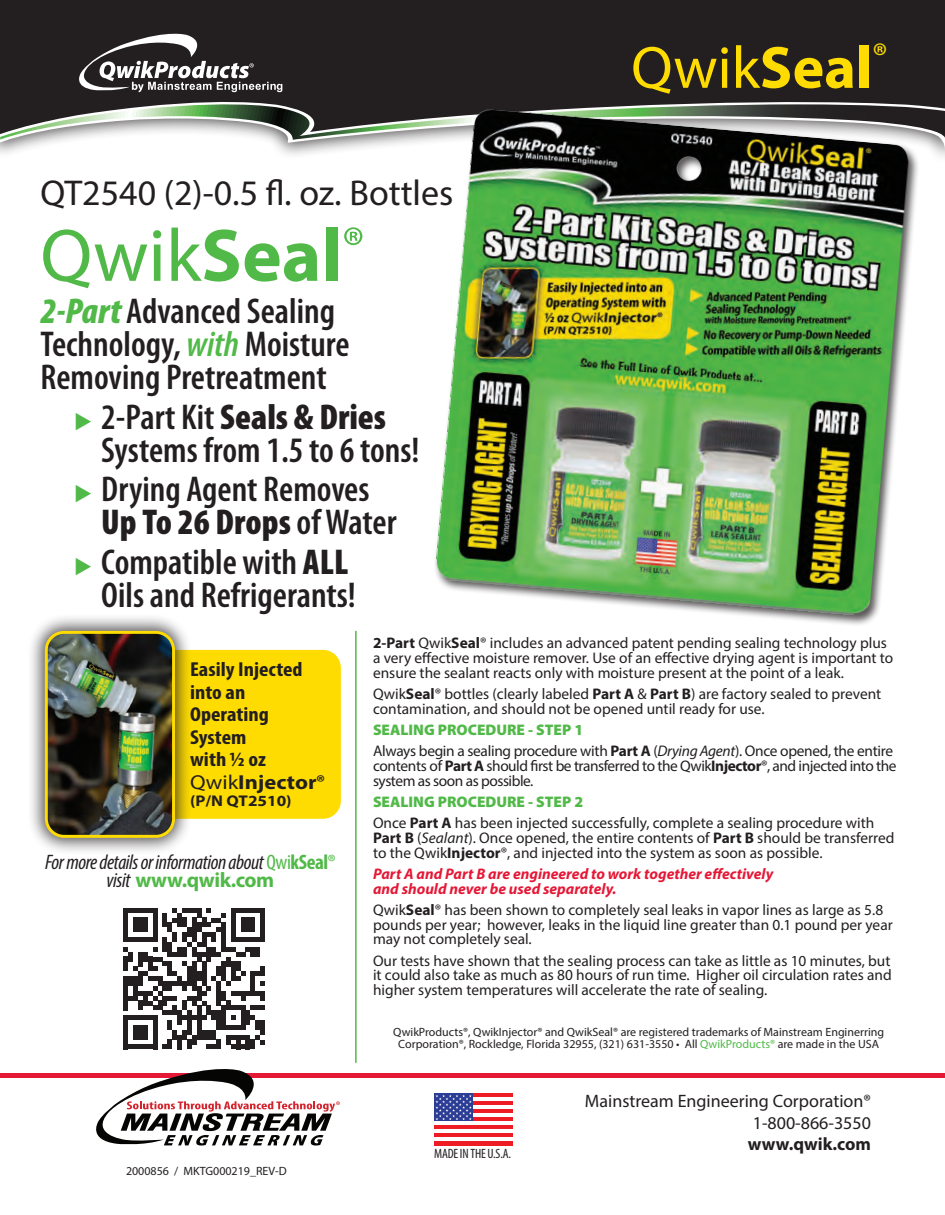
<style>
.page{position:relative;width:945px;height:1215px;background:#fff}
.page>*{position:absolute;margin:0;border:0;box-sizing:border-box;transform-origin:0 0}
.t1{font:75px "Myriad Pro";color:#51b948}
.t2{font:60px "Myriad Pro";color:#ffdc01}
.t3{font:600 condensed 36px/33px "Myriad Pro";color:#231f20}
.t4{font:36px "Myriad Pro";color:#231f20}
.t5{font:italic condensed 21px/18px "Myriad Pro";letter-spacing:-.02em;color:#231f20;text-align:center}
.t6{font:700 condensed 20.25px/22.5px "Myriad Pro";color:#231f20;scale:1.11 1}
.t7{font:18px/21.6px "Myriad Pro";color:#231f20;text-align:right}
.t8{font:700 18px "Myriad Pro";color:#231f20}
.t9{font:700 15.6px "Myriad Pro";color:#231f20;scale:1.11 1}
.t10{font:15.3px/14.5px "Myriad Pro";color:#231f20}
.t11{font:15.3px/14.5px "Myriad Pro";letter-spacing:-.03em;color:#231f20}
.t12{font:15.3px/21.3px "Myriad Pro";letter-spacing:-.02em;color:#231f20}
.t13{font:italic 700 15.3px/14.5px "Myriad Pro";color:#e51836}
.t14{font:condensed 13.5px "Myriad Pro";letter-spacing:-.01em;color:#231f20}
.t15{font:12px/12px "Myriad Pro";color:#231f20;text-align:center}
.s1{font-weight:700}
.s2{font-weight:900;font-style:italic;color:#51b948}
.s3{font-style:italic;color:#51b948}
.s4{font-weight:900}
.s5{font-weight:400;font-stretch:normal}
.s6{font-stretch:normal}
.s7{font-style:normal;color:#51b948}
.s8{font-weight:700;font-style:normal;color:#51b948}
.s9{font-weight:700;font-style:normal;font-stretch:normal;color:#51b948}
.s10{font-weight:900;color:#51b948}
.s11{font-style:italic}
.s12{color:#51b948}
</style>
<div class="page">
<div style="left:0;top:0;width:945px;height:29px;background:#231f20"></div>
<div style="left:0;top:84px;width:945px;height:80px;background:#231f20;opacity:.75"></div>
<svg style="left:0;top:29px;width:945px;height:119px;background:#454342"></svg>
<hr style="left:0;top:1074px;width:945px;height:4px;background:#e51836">
<svg style="left:88px;top:1069px;width:252px;height:77px"></svg>
<div style="left:434px;top:1094px;width:39px;height:28px;background:#2c3d95"></div>
<svg style="left:436px;top:1095px;width:36px;height:25px"></svg>
<svg style="left:473px;top:1094px;width:39px;height:3px"></svg>
<svg style="left:473px;top:1101px;width:39px;height:1px"></svg>
<svg style="left:473px;top:1102px;width:39px;height:3px"></svg>
<svg style="left:473px;top:1109px;width:39px;height:1px"></svg>
<svg style="left:473px;top:1110px;width:39px;height:3px"></svg>
<svg style="left:473px;top:1117px;width:39px;height:1px"></svg>
<svg style="left:473px;top:1118px;width:39px;height:3px"></svg>
<svg style="left:434px;top:1125px;width:78px;height:1px"></svg>
<svg style="left:434px;top:1126px;width:78px;height:3px"></svg>
<svg style="left:434px;top:1133px;width:78px;height:1px"></svg>
<svg style="left:434px;top:1134px;width:78px;height:3px"></svg>
<svg style="left:434px;top:1141px;width:78px;height:1px"></svg>
<hr style="left:434px;top:1142px;width:78px;height:4px;background:#ee1d23">
<svg style="left:123px;top:908px;width:142px;height:141px"></svg>
<div style="left:434px;top:107px;width:486px;height:520px;background:#231f20;opacity:.75"></div>
<img style="left:434px;top:108px;width:476px;height:509px">
<div style="left:73px;top:650px;width:268px;height:169px;background:#ffdc01;border-radius:18px"></div>
<div style="left:28px;top:614px;width:164px;height:241px;background:#231f20;opacity:.75"></div>
<img style="left:46px;top:632px;width:128px;height:204px">
<div style="left:45px;top:631px;width:130px;height:207px;border:3px solid #ffdc01;border-radius:18px"></div>
<hr style="left:355px;top:631px;width:2px;height:432px;background:#51b948">
<h3 class="t4" style="left:41px;top:171px;width:414px">QT2540 (2)-0.5 fl. oz. Bottles</h3>
<h1 class="t1" style="left:40px;top:209px;width:326px">Qwik<span class="s1">Seal</span><sup>®</sup></h1>
<h3 class="t3" style="left:40px;top:295px;width:311px"><span class="s2">2-Part</span> Advanced Sealing<br>Technology, <span class="s3">with</span> Moisture<br>Removing Pretreatment</h3>
<h3 class="t3" style="left:101px;top:401px;width:320px">2-Part Kit <span class="s4">Seals &amp; Dries<br></span>Systems from 1.5 to 6 tons!</h3>
<h3 class="t3" style="left:101px;top:474px;width:297px">Drying Agent Removes<br><span class="s4">Up To 26 Drops</span> of Water</h3>
<h3 class="t3" style="left:101px;top:546px;width:256px">Compatible with <span class="s4">ALL<br></span>Oils and Refrigerants!</h3>
<h2 class="t2" style="left:631px;top:31px;width:258px">Qwik<span class="s1">Seal</span><sup>®</sup></h2>
<h3 class="t6" style="left:190px;top:658px;width:123px">Easily Injected into an<br>Operating<br>System<br>with ½ oz<br><span class="s5">Qwik</span><span class="s6">Injector</span>®</h3>
<p class="t9" style="left:190px;top:791px;width:93px">(P/N QT2510)</p>
<h3 class="t5" style="left:45px;top:853px;width:292px">For more details or information about <span class="s7">Qwi</span><span class="s8">kSeal</span><span class="s7">® </span>visit <span class="s9">www.qwik.com</span></h3>
<p class="t15" style="left:126px;top:1164px;width:162px">2000856 / MKTG000219_REV-D</p>
<p class="t10" style="left:373px;top:636px;width:522px"><span class="s1">2-Part</span> Qwik<span class="s1">Seal</span>® includes an advanced patent pending sealing technology plus a very effective moisture remover. Use of an effective drying agent is important to ensure the sealant reacts only with moisture present at the point of a leak.</p>
<p class="t10" style="left:373px;top:686px;width:510px">Qwik<span class="s1">Seal</span>® bottles (clearly labeled <span class="s1">Part A</span> &amp; <span class="s1">Part B</span>) are factory sealed to prevent contamination, and should not be opened until ready for use.</p>
<p class="t12" style="left:373px;top:719px;width:522px"><span class="s10">SEALING PROCEDURE - STEP 1<br></span>Always begin a sealing procedure with <span class="s1">Part A</span> (<span class="s11">Drying Agent</span>). Once opened, the entire</p>
<p class="t11" style="left:373px;top:758px;width:525px">contents of <span class="s1">Part A</span> should first be transferred to the Qwik<span class="s1">Injector</span>®, and injected into the system as soon as possible.</p>
<p class="t10" style="left:373px;top:791px;width:503px;line-height:21.3px"><span class="s10">SEALING PROCEDURE - STEP 2<br></span>Once <span class="s1">Part A</span> has been injected successfully, complete a sealing procedure with</p>
<p class="t10" style="left:373px;top:830px;width:523px"><span class="s1">Part B</span> (<span class="s11">Sealant</span>). Once opened, the entire contents of <span class="s1">Part B</span> should be transferred to the Qwik<span class="s1">Injector</span>®, and injected into the system as soon as possible.</p>
<p class="t13" style="left:373px;top:866px;width:402px">Part A and Part B are engineered to work together effectively and should never be used separately.</p>
<p class="t10" style="left:373px;top:902px;width:521px">Qwik<span class="s1">Seal</span>® has been shown to completely seal leaks in vapor lines as large as 5.8 pounds per year; however, leaks in the liquid line greater than 0.1 pound per year may not completely seal.</p>
<p class="t10" style="left:373px;top:953px;width:520px;text-align:justify">Our tests have shown that the sealing process can take as little as 10 minutes, but it could also take as much as 80 hours of run time. Higher oil circulation rates and higher system temperatures will accelerate the rate of sealing.</p>
<p class="t15" style="left:393px;top:1026px;width:492px">QwikProducts®, QwikInjector® and QwikSeal® are registered trademarks of Mainstream Enginerring<br>Corporation®, Rockledge, Florida 32955, (321) 631-3550 • All <span class="s12">QwikProducts®</span> are made in the USA</p>
<p class="t7" style="left:585px;top:1090px;width:288px">Mainstream Engineering Corporation®<br>1-800-866-3550</p>
<p class="t14" style="left:434px;top:1145px;width:79px">MADE IN THE U.S.A.</p>
<p class="t8" style="left:748px;top:1132px;width:125px">www.qwik.com</p>
</div>
